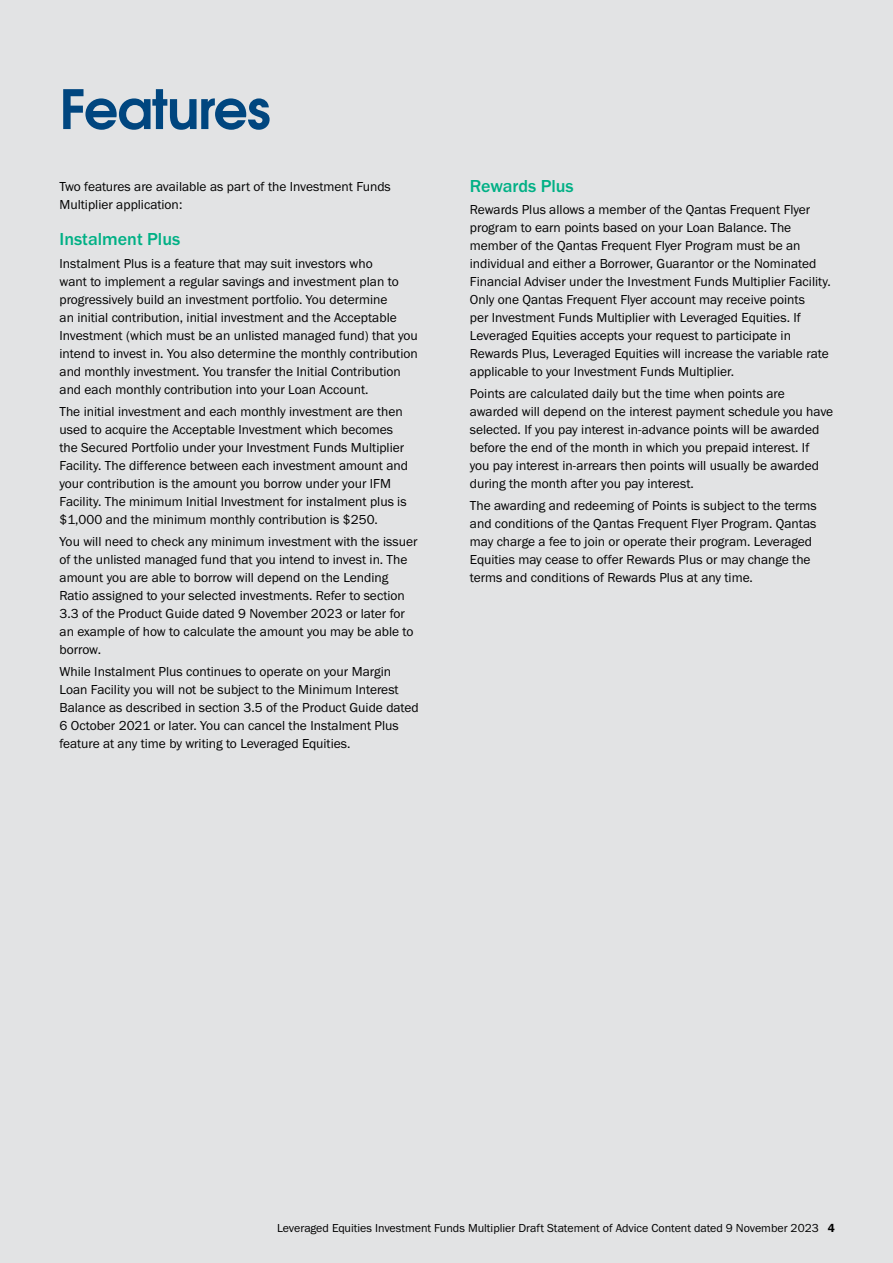
<style>
.page{position:relative;width:893px;height:1263px;background:#e2e3e4}
.page>*{position:absolute;margin:0;border:0;box-sizing:border-box;transform-origin:0 0}
.t1{font:700 54px "Te X Gyre Adventor";letter-spacing:-.02em;color:#00467f}
.t2{font:500 18px "Franklin Gothic URW";color:#00b085}
.t3{font:13.5px/18px "Franklin Gothic URW Boo";color:#000}
.t4{font:12px "Franklin Gothic URW Boo";color:#000}
.s1{font-family:"Franklin Gothic URW Dem"}
</style>
<div class="page">
<h1 class="t1" style="left:60px;top:62px;width:213px">Features</h1>
<p class="t3" style="left:60px;top:177px;width:333px">Two features are available as part of the Investment Funds<br>Multiplier application:</p>
<h2 class="t2" style="left:60px;top:228px;width:122px">Instalment Plus</h2>
<p class="t3" style="left:60px;top:254px;width:360px">Instalment Plus is a feature that may suit investors who<br>want to implement a regular savings and investment plan to progressively build an investment portfolio. You determine<br>an initial contribution, initial investment and the Acceptable Investment (which must be an unlisted managed fund) that you intend to invest in. You also determine the monthly contribution and monthly investment. You transfer the Initial Contribution and each monthly contribution into your Loan Account.</p>
<p class="t3" style="left:60px;top:402px;width:350px">The initial investment and each monthly investment are then used to acquire the Acceptable Investment which becomes the Secured Portfolio under your Investment Funds Multiplier Facility. The difference between each investment amount and your contribution is the amount you borrow under your IFM Facility. The minimum Initial Investment for instalment plus is $1,000 and the minimum monthly contribution is $250.</p>
<p class="t3" style="left:60px;top:532px;width:360px">You will need to check any minimum investment with the issuer of the unlisted managed fund that you intend to invest in. The amount you are able to borrow will depend on the Lending Ratio assigned to your selected investments. Refer to section 3.3 of the Product Guide dated 9 November 2023 or later for an example of how to calculate the amount you may be able to borrow.</p>
<p class="t3" style="left:60px;top:662px;width:361px">While Instalment Plus continues to operate on your Margin Loan Facility you will not be subject to the Minimum Interest Balance as described in section 3.5 of the Product Guide dated 6 October 2021 or later. You can cancel the Instalment Plus feature at any time by writing to Leveraged Equities.</p>
<h2 class="t2" style="left:470px;top:175px;width:105px">Rewards Plus</h2>
<p class="t3" style="left:470px;top:200px;width:363px">Rewards Plus allows a member of the Qantas Frequent Flyer program to earn points based on your Loan Balance. The member of the Qantas Frequent Flyer Program must be an individual and either a Borrower, Guarantor or the Nominated Financial Adviser under the Investment Funds Multiplier Facility.<br>Only one Qantas Frequent Flyer account may receive points<br>per Investment Funds Multiplier with Leveraged Equities. If Leveraged Equities accepts your request to participate in Rewards Plus, Leveraged Equities will increase the variable rate applicable to your Investment Funds Multiplier.</p>
<p class="t3" style="left:470px;top:384px;width:365px">Points are calculated daily but the time when points are awarded will depend on the interest payment schedule you have selected. If you pay interest in-advance points will be awarded before the end of the month in which you prepaid interest. If<br>you pay interest in-arrears then points will usually be awarded during the month after you pay interest.</p>
<p class="t3" style="left:470px;top:497px;width:349px">The awarding and redeeming of Points is subject to the terms and conditions of the Qantas Frequent Flyer Program. Qantas may charge a fee to join or operate their program. Leveraged Equities may cease to offer Rewards Plus or may change the terms and conditions of Rewards Plus at any time.</p>
<p class="t4" style="left:277px;top:1220px;width:559px">Leveraged Equities Investment Funds Multiplier Draft Statement of Advice Content dated 9 November 2023 <span class="s1">4</span></p>
</div>
